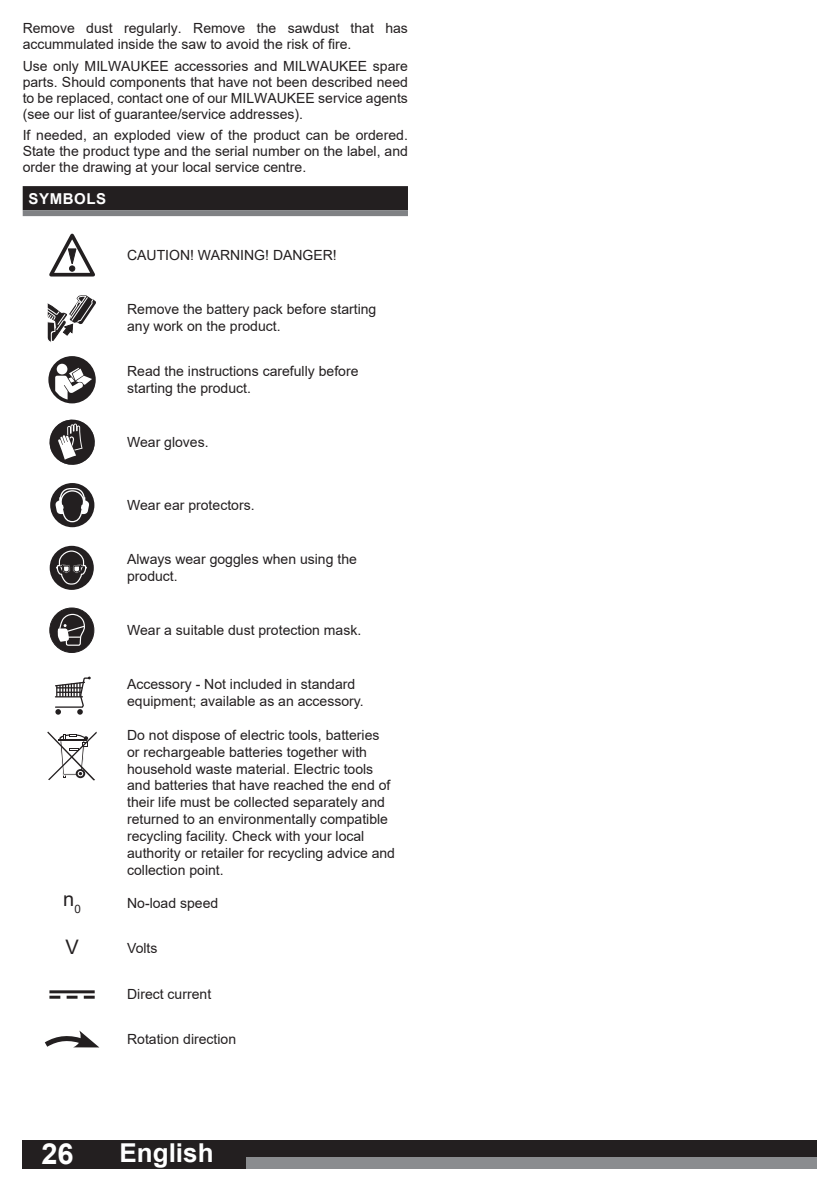
<style>
.page{position:relative;width:840px;height:1191px;background:#fff}
.page>*{position:absolute;margin:0;border:0;box-sizing:border-box;transform-origin:0 0}
.t1{font:700 29px "Arial";color:#fff}
.t2{font:700 26px "Arial";color:#fff}
.t3{font:20px "Arial";color:#231f20}
.t4{font:700 15px "Arial";letter-spacing:.035em;color:#fff}
.t5{font:14px/16.8px "Arial";color:#231f20}
</style>
<div class="page">
<div style="left:22px;top:1140px;width:794px;height:28px;background:#231f20"></div>
<div style="left:246px;top:1157px;width:570px;height:11px;background:#8a8c8f"></div>
<div style="left:23px;top:186px;width:385px;height:24px;background:#231f20"></div>
<div style="left:23px;top:210px;width:385px;height:6px;background:#808285"></div>
<svg style="left:49px;top:233px;width:46px;height:44px"></svg>
<div style="left:46px;top:292px;width:52px;height:51px;border:1px solid #fff;border-radius:5px"></div>
<svg style="left:47px;top:295px;width:49px;height:47px"></svg>
<div style="left:48px;top:356px;width:48px;height:47px;background:#231f20;border-radius:50%"></div>
<div style="left:57px;top:364px;width:10px;height:10px;background:#fff;border-radius:50%"></div>
<svg style="left:55px;top:368px;width:37px;height:31px"></svg>
<div style="left:46px;top:416px;width:52px;height:51px;border:1px solid #fff;border-radius:5px"></div>
<svg style="left:47px;top:417px;width:51px;height:50px"></svg>
<div style="left:46px;top:479px;width:52px;height:51px;border:1px solid #fff;border-radius:5px"></div>
<div style="left:50px;top:483px;width:44px;height:44px;background:#231f20;border-radius:50%"></div>
<svg style="left:55px;top:487px;width:34px;height:37px"></svg>
<div style="left:46px;top:541px;width:52px;height:52px;border:1px solid #fff;border-radius:5px"></div>
<div style="left:50px;top:546px;width:44px;height:44px;background:#231f20;border-radius:50%"></div>
<svg style="left:46px;top:550px;width:52px;height:231px"></svg>
<svg style="left:49px;top:995px;width:11px;height:3px"></svg>
<svg style="left:84px;top:995px;width:11px;height:3px"></svg>
<svg style="left:67px;top:995px;width:10px;height:3px"></svg>
<hr style="left:49px;top:990px;width:46px;height:3px;background:#231f20">
<svg style="left:45px;top:1030px;width:54px;height:17px"></svg>
<p class="t5" style="left:23px;top:21px;width:386px;line-height:16px">Remove dust regularly. Remove the sawdust that has accummulated inside the saw to avoid the risk of fire.</p>
<p class="t5" style="left:23px;top:59px;width:386px;line-height:16px;text-align:justify">Use only MILWAUKEE accessories and MILWAUKEE spare parts. Should components that have not been described need to be replaced, contact one of our MILWAUKEE service agents (see our list of guarantee/service addresses).</p>
<p class="t5" style="left:23px;top:129px;width:386px;line-height:16px;text-align:justify">If needed, an exploded view of the product can be ordered.<br>State the product type and the serial number on the label, and order the drawing at your local service centre.</p>
<p class="t4" style="left:29px;top:193px;width:79px">SYMBOLS</p>
<p class="t5" style="left:127px;top:248px;width:211px">CAUTION! WARNING! DANGER!</p>
<p class="t5" style="left:127px;top:302px;width:251px">Remove the battery pack before starting any work on the product.</p>
<p class="t5" style="left:127px;top:364px;width:233px">Read the instructions carefully before starting the product.</p>
<p class="t5" style="left:127px;top:435px;width:83px">Wear gloves.</p>
<p class="t5" style="left:127px;top:498px;width:129px">Wear ear protectors.</p>
<p class="t5" style="left:127px;top:552px;width:231px">Always wear goggles when using the product.</p>
<p class="t5" style="left:127px;top:622px;width:235px">Wear a suitable dust protection mask.</p>
<p class="t5" style="left:127px;top:677px;width:238px">Accessory - Not included in standard equipment; available as an accessory.</p>
<p class="t5" style="left:127px;top:728px;width:269px">Do not dispose of electric tools, batteries or rechargeable batteries together with household waste material. Electric tools and batteries that have reached the end of their life must be collected separately and returned to an environmentally compatible recycling facility. Check with your local authority or retailer for recycling advice and collection point.</p>
<h3 class="t3" style="left:63px;top:887px;width:19px">n<sub>0</sub></h3>
<p class="t5" style="left:127px;top:896px;width:93px">No-load speed</p>
<h3 class="t3" style="left:65px;top:935px;width:15px">V</h3>
<p class="t5" style="left:127px;top:941px;width:32px">Volts</p>
<p class="t5" style="left:127px;top:986px;width:86px">Direct current</p>
<p class="t5" style="left:127px;top:1032px;width:110px">Rotation direction</p>
<h1 class="t1" style="left:41px;top:1143px;width:34px">26</h1>
<h2 class="t2" style="left:119px;top:1143px;width:95px">English</h2>
</div>
